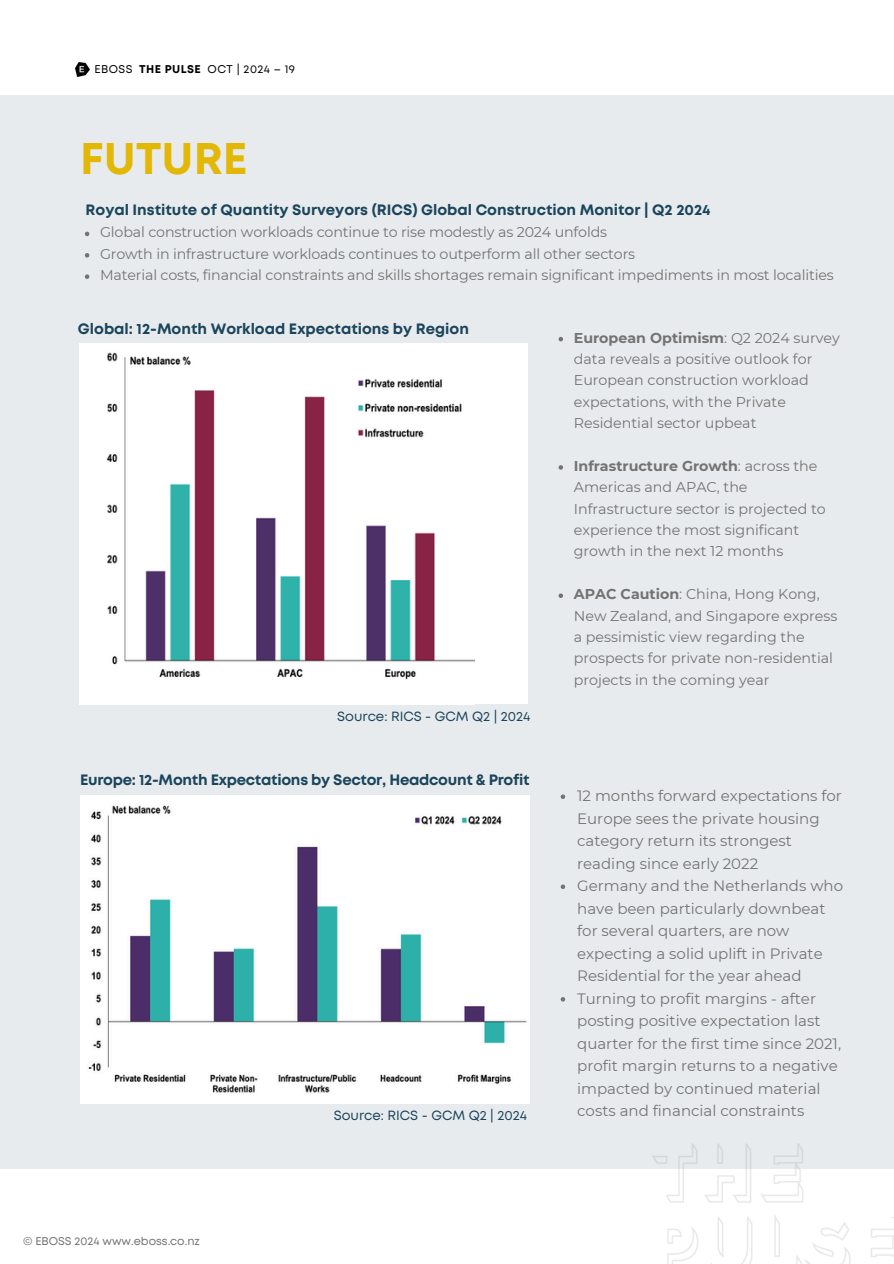
<style>
.page{position:relative;width:894px;height:1264px;background:#fff}
.page>*{position:absolute;margin:0;border:0;box-sizing:border-box;transform-origin:0 0}
.t1{font:700 44.25px "Mont";color:#e2b706}
.t2{font:15px/22.5px "Montserrat";color:#737373}
.t3{font:700 15px "Mont";color:#1a455c}
.t4{font:700 15px "Mont";letter-spacing:-.02em;color:#1a455c}
.t5{font:14.25px/21.3px "Montserrat";color:#737373}
.t6{font:13.35px "Mont";color:#1a455c}
.t7{font:11.25px "Mont";color:#737373}
.t8{font:11.25px "Mont";letter-spacing:.04em;color:#000}
.s1{font-weight:700}
</style>
<div class="page">
<svg style="left:76px;top:63px;width:13px;height:13px"></svg>
<div style="left:0;top:95px;width:893px;height:1073px;background:#e8ebed"></div>
<img style="left:652px;top:1143px;width:241px;height:120px">
<div style="left:390px;top:343px;width:137px;height:360px;background:#fff"></div>
<img style="left:79px;top:343px;width:395px;height:361px">
<svg style="left:560px;top:794px;width:5px;height:5px"></svg>
<svg style="left:560px;top:884px;width:5px;height:5px"></svg>
<svg style="left:560px;top:997px;width:5px;height:4px"></svg>
<img style="left:80px;top:795px;width:449px;height:308px">
<svg style="left:85px;top:232px;width:4px;height:4px"></svg>
<svg style="left:85px;top:253px;width:4px;height:4px"></svg>
<svg style="left:85px;top:274px;width:4px;height:5px"></svg>
<svg style="left:558px;top:337px;width:5px;height:4px"></svg>
<svg style="left:558px;top:465px;width:5px;height:4px"></svg>
<svg style="left:558px;top:593px;width:5px;height:5px"></svg>
<p class="t8" style="left:94px;top:64px;width:202px">EBOSS <span class="s1">THE PULSE</span> OCT | 2024 – 19</p>
<p class="t1" style="left:80px;top:142px;width:169px">FUTURE</p>
<p class="t3" style="left:86px;top:204px;width:626px">Royal Institute of Quantity Surveyors (RICS) Global Construction Monitor | Q2 2024</p>
<p class="t5" style="left:100px;top:221px;width:508px">Global construction workloads continue to rise modestly as 2024 unfolds</p>
<p class="t5" style="left:100px;top:243px;width:536px">Growth in infrastructure workloads continues to outperform all other sectors</p>
<p class="t5" style="left:100px;top:264px;width:735px">Material costs, financial constraints and skills shortages remain significant impediments in most localities</p>
<p class="t3" style="left:78px;top:322px;width:392px">Global: 12-Month Workload Expectations by Region</p>
<p class="t6" style="left:337px;top:711px;width:194px">Source: RICS - GCM Q2 | 2024</p>
<p class="t4" style="left:80px;top:773px;width:451px">Europe: 12-Month Expectations by Sector, Headcount &amp; Profit</p>
<p class="t6" style="left:334px;top:1110px;width:194px">Source: RICS - GCM Q2 | 2024</p>
<p class="t5" style="left:573px;top:327px;width:267px"><span class="s1">European Optimism</span>: Q2 2024 survey data reveals a positive outlook for<br>European construction workload expectations, with the Private<br>Residential sector upbeat</p>
<p class="t5" style="left:573px;top:455px;width:253px"><span class="s1">Infrastructure Growth</span>: across the<br>Americas and APAC, the<br>Infrastructure sector is projected to experience the most significant growth in the next 12 months</p>
<p class="t5" style="left:573px;top:583px;width:265px"><span class="s1">APAC Caution</span>: China, Hong Kong, New Zealand, and Singapore express a pessimistic view regarding the prospects for private non-residential projects in the coming year</p>
<p class="t2" style="left:577px;top:784px;width:266px">12 months forward expectations for<br>Europe sees the private housing category return its strongest reading since early 2022</p>
<p class="t2" style="left:577px;top:874px;width:267px">Germany and the Netherlands who have been particularly downbeat for several quarters, are now expecting a solid uplift in Private<br>Residential for the year ahead</p>
<p class="t2" style="left:577px;top:987px;width:265px">Turning to profit margins - after posting positive expectation last quarter for the first time since 2021, profit margin returns to a negative impacted by continued material costs and financial constraints</p>
<p class="t7" style="left:23px;top:1236px;width:178px">© EBOSS 2024 www.eboss.co.nz</p>
</div>
